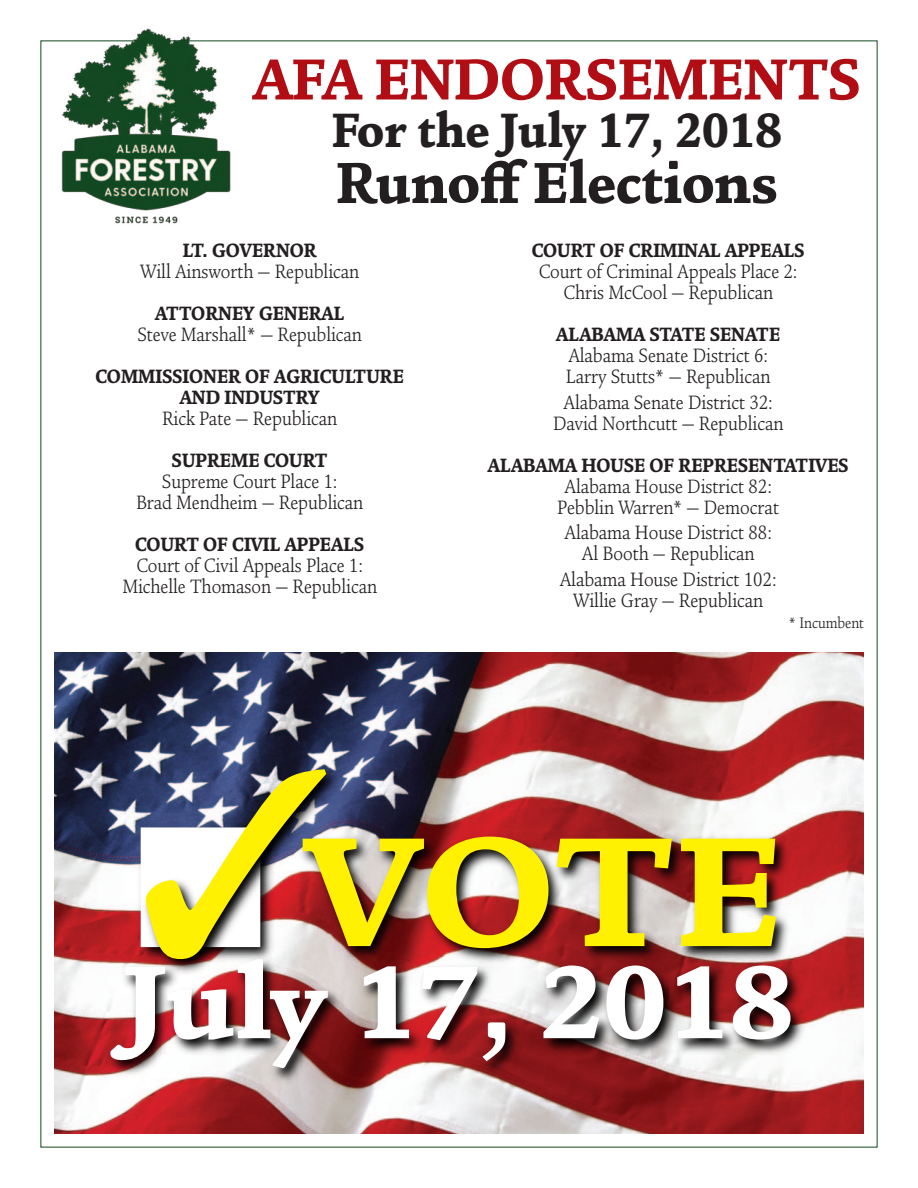
<style>
.page{position:relative;width:918px;height:1188px;background:#fff}
.page>*{position:absolute;margin:0;border:0;box-sizing:border-box;transform-origin:0 0}
.t1{font:900 169.5px "Legacy Square ITC Std";color:#fff101}
.t2{font:900 112.5px "Legacy Square ITC Std";color:#fff}
.t3{font:900 63px "Legacy Square ITC Std";color:#b00d15;scale:.9 1}
.t4{font:900 63px "Legacy Square ITC Std";color:#231f20;scale:.9 1}
.t5{font:900 52.5px "Legacy Square ITC Std";color:#231f20;scale:.9 1}
.t6{font:21px "Legacy Square ITC Std";color:#231f20;scale:.85 1}
.t7{font:900 21px "Legacy Square ITC Std";color:#231f20;scale:.85 1}
.t8{font:16.5px "Legacy Square ITC Std";color:#231f20;scale:.85 1}
.s1{color:#fff}
</style>
<div class="page">
<img style="left:48px;top:28px;width:197px;height:196px">
<img style="left:54px;top:653px;width:810px;height:144px">
<img style="left:40px;top:797px;width:838px;height:351px">
<img style="left:114px;top:726px;width:285px;height:280px">
<svg style="left:146px;top:769px;width:180px;height:190px;background:#463b47"></svg>
<p class="t3" style="left:253px;top:41px;width:676px">AFA ENDORSEMENTS</p>
<p class="t5" style="left:332px;top:99px;width:502px">For the July 17, 2018</p>
<p class="t4" style="left:336px;top:144px;width:492px">Runoff Elections</p>
<p class="t7" style="left:183px;top:238px;width:159px">LT. GOVERNOR</p>
<p class="t6" style="left:140px;top:259px;width:259px">Will Ainsworth — Republican</p>
<p class="t7" style="left:155px;top:301px;width:224px">ATTORNEY GENERAL</p>
<p class="t6" style="left:137px;top:322px;width:266px">Steve Marshall* — Republican</p>
<p class="t7" style="left:96px;top:364px;width:364px">COMMISSIONER OF AGRICULTURE</p>
<p class="t7" style="left:180px;top:385px;width:166px">AND INDUSTRY</p>
<p class="t6" style="left:162px;top:406px;width:207px">Rick Pate — Republican</p>
<p class="t7" style="left:172px;top:448px;width:184px">SUPREME COURT</p>
<p class="t6" style="left:162px;top:469px;width:208px">Supreme Court Place 1:</p>
<p class="t6" style="left:136px;top:490px;width:269px">Brad Mendheim — Republican</p>
<p class="t7" style="left:135px;top:532px;width:271px">COURT OF CIVIL APPEALS</p>
<p class="t6" style="left:136px;top:553px;width:268px">Court of Civil Appeals Place 1:</p>
<p class="t6" style="left:122px;top:574px;width:301px">Michelle Thomason — Republican</p>
<p class="t7" style="left:532px;top:238px;width:323px">COURT OF CRIMINAL APPEALS</p>
<p class="t6" style="left:539px;top:259px;width:306px">Court of Criminal Appeals Place 2:</p>
<p class="t6" style="left:563px;top:280px;width:248px">Chris McCool — Republican</p>
<p class="t7" style="left:556px;top:322px;width:265px">ALABAMA STATE SENATE</p>
<p class="t6" style="left:568px;top:343px;width:237px">Alabama Senate District 6:</p>
<p class="t6" style="left:566px;top:364px;width:242px">Larry Stutts* — Republican</p>
<p class="t6" style="left:564px;top:389px;width:248px">Alabama Senate District 32:</p>
<p class="t6" style="left:553px;top:410px;width:273px">David Northcutt — Republican</p>
<p class="t7" style="left:488px;top:452px;width:426px">ALABAMA HOUSE OF REPRESENTATIVES</p>
<p class="t6" style="left:564px;top:473px;width:246px">Alabama House District 82:</p>
<p class="t6" style="left:557px;top:494px;width:263px">Pebblin Warren* — Democrat</p>
<p class="t6" style="left:564px;top:520px;width:246px">Alabama House District 88:</p>
<p class="t6" style="left:582px;top:541px;width:205px">Al Booth — Republican</p>
<p class="t6" style="left:560px;top:566px;width:257px">Alabama House District 102:</p>
<p class="t6" style="left:573px;top:587px;width:225px">Willie Gray — Republican</p>
<p class="t8" style="left:788px;top:613px;width:90px">* Incumbent</p>
<p class="t1" style="left:136px;top:788px;width:647px"><span class="s1">■</span> VOTE</p>
<p class="t2" style="left:124px;top:934px;width:671px">July 17, 2018</p>
</div>
